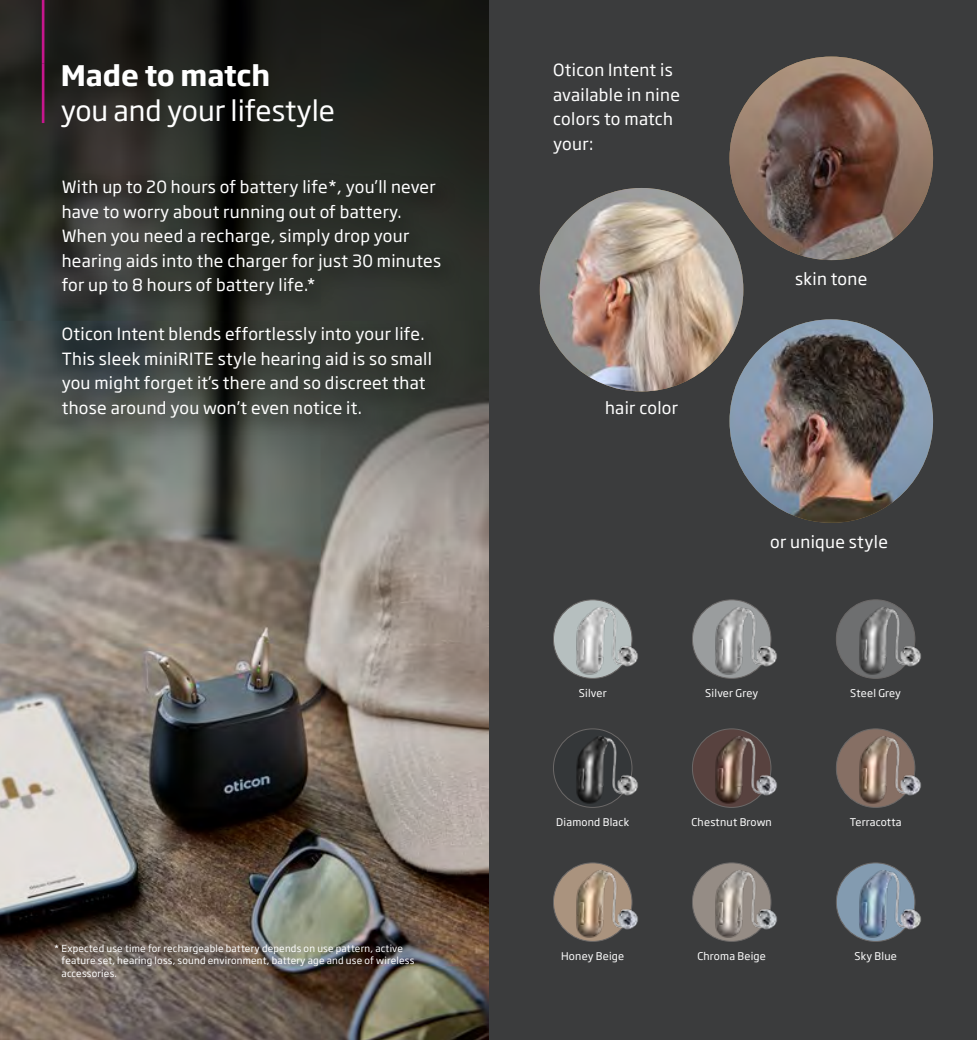
<style>
.page{position:relative;width:977px;height:1040px;background:#fff}
.page>*{position:absolute;margin:0;border:0;box-sizing:border-box;transform-origin:0 0}
.t1{font:28px "Soho Gothic Pro";color:#fff}
.t2{font:700 28px "Soho Gothic Pro";color:#fff}
.t3{font:16.62px/24.5px "Soho Gothic Pro";letter-spacing:.02em;color:#fff}
.t4{font:10.5px "Soho Gothic Pro";letter-spacing:.02em;color:#fff}
.t5{font:9.62px/12.2px "Soho Gothic Pro";letter-spacing:.02em;color:#fff}
</style>
<div class="page">
<div style="left:488px;top:0;width:488px;height:1040px;background:#3b3c3d"></div>
<img style="left:0;top:0;width:488px;height:1040px">
<img style="left:553px;top:862px;width:85px;height:79px">
<img style="left:692px;top:862px;width:85px;height:79px">
<img style="left:836px;top:862px;width:85px;height:79px">
<img style="left:540px;top:188px;width:203px;height:203px;border-radius:102px">
<img style="left:729px;top:319px;width:204px;height:204px;border-radius:102px">
<img style="left:729px;top:57px;width:204px;height:203px;border-radius:102px">
<img style="left:836px;top:728px;width:85px;height:79px">
<img style="left:692px;top:728px;width:85px;height:79px">
<img style="left:553px;top:728px;width:85px;height:79px">
<img style="left:553px;top:599px;width:85px;height:79px">
<img style="left:836px;top:599px;width:85px;height:79px">
<img style="left:692px;top:599px;width:85px;height:79px">
<hr style="left:42px;top:0;width:2px;height:63px;background:#c6168d">
<hr style="left:42px;top:63px;width:2px;height:60px;background:#c6168d">
<div style="left:54px;top:172px;width:409px;height:268px;background:#000;opacity:.75"></div>
<h1 class="t2" style="left:61px;top:53px;width:211px">Made to match</h1>
<h1 class="t1" style="left:61px;top:88px;width:276px">you and your lifestyle</h1>
<p class="t3" style="left:62px;top:174px;width:381px">With up to 20 hours of battery life*, you’ll never have to worry about running out of battery.<br>When you need a recharge, simply drop your hearing aids into the charger for just 30 minutes for up to 8 hours of battery life.*</p>
<p class="t3" style="left:62px;top:321px;width:372px">Oticon Intent blends effortlessly into your life.<br>This sleek miniRITE style hearing aid is so small you might forget it’s there and so discreet that those around you won’t even notice it.</p>
<p class="t5" style="left:62px;top:942px;width:354px;text-indent:-7px">* Expected use time for rechargeable battery depends on use pattern, active feature set, hearing loss, sound environment, battery age and use of wireless accessories.</p>
<p class="t3" style="left:553px;top:57px;width:128px">Oticon Intent is available in nine colors to match your:</p>
<p class="t3" style="left:605px;top:394px;width:75px">hair color</p>
<p class="t3" style="left:795px;top:265px;width:74px">skin tone</p>
<p class="t3" style="left:770px;top:528px;width:119px">or unique style</p>
<p class="t4" style="left:578px;top:685px;width:29px">Silver</p>
<p class="t4" style="left:705px;top:685px;width:54px">Silver Grey</p>
<p class="t4" style="left:850px;top:685px;width:52px">Steel Grey</p>
<p class="t4" style="left:556px;top:814px;width:75px">Diamond Black</p>
<p class="t4" style="left:691px;top:814px;width:82px">Chestnut Brown</p>
<p class="t4" style="left:849px;top:814px;width:53px">Terracotta</p>
<p class="t4" style="left:561px;top:948px;width:65px">Honey Beige</p>
<p class="t4" style="left:697px;top:948px;width:70px">Chroma Beige</p>
<p class="t4" style="left:854px;top:948px;width:44px">Sky Blue</p>
</div>
